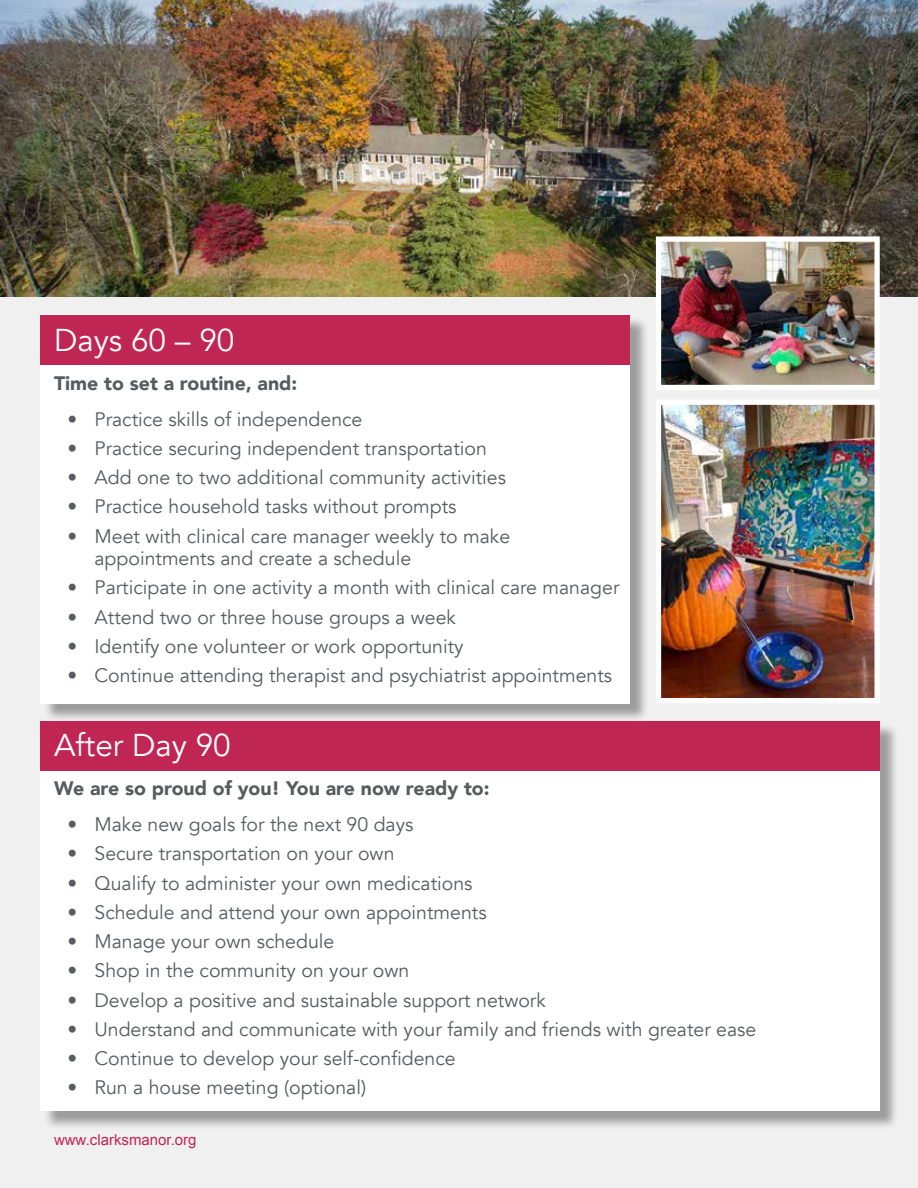
<style>
.page{position:relative;width:918px;height:1188px;background:#f1f0f1}
.page>*{position:absolute;margin:0;border:0;box-sizing:border-box;transform-origin:0 0}
.t1{font:31.5px "Avenir";color:#fff}
.t2{font:19.5px/22.5px "Avenir";color:#595c5e}
.t3{font:900 19.5px "Avenir";color:#595c5e}
.t4{font:15px "Arial";color:#c02653}
</style>
<div class="page">
<div style="left:43px;top:317px;width:606px;height:405px;background:#000;opacity:.35"></div>
<div style="left:40px;top:314px;width:590px;height:390px;background:#fff"></div>
<div style="left:43px;top:724px;width:856px;height:406px;background:#000;opacity:.35"></div>
<div style="left:40px;top:721px;width:840px;height:390px;background:#fff"></div>
<img style="left:0;top:0;width:918px;height:297px">
<img style="left:662px;top:242px;width:212px;height:142px">
<div style="left:656px;top:236px;width:224px;height:154px;border:5px solid #fff"></div>
<div style="left:40px;top:315px;width:590px;height:49px;background:#c02653"></div>
<div style="left:40px;top:721px;width:840px;height:50px;background:#c02653"></div>
<img style="left:662px;top:406px;width:212px;height:291px">
<div style="left:656px;top:400px;width:224px;height:303px;border:5px solid #fff"></div>
<h1 class="t1" style="left:54px;top:321px;width:182px">Days 60 – 90</h1>
<p class="t3" style="left:54px;top:366px;width:245px">Time to set a routine, and:</p>
<p class="t2" style="left:67px;top:408px;width:296px">• Practice skills of independence</p>
<p class="t2" style="left:67px;top:437px;width:421px">• Practice securing independent transportation</p>
<p class="t2" style="left:67px;top:467px;width:440px">• Add one to two additional community activities</p>
<p class="t2" style="left:67px;top:496px;width:391px">• Practice household tasks without prompts</p>
<p class="t2" style="left:95px;top:525px;width:417px;text-indent:-27px">• Meet with clinical care manager weekly to make appointments and create a schedule</p>
<p class="t2" style="left:67px;top:577px;width:553px">• Participate in one activity a month with clinical care manager</p>
<p class="t2" style="left:67px;top:606px;width:390px">• Attend two or three house groups a week</p>
<p class="t2" style="left:67px;top:635px;width:398px">• Identify one volunteer or work opportunity</p>
<p class="t2" style="left:67px;top:665px;width:546px">• Continue attending therapist and psychiatrist appointments</p>
<h1 class="t1" style="left:54px;top:727px;width:178px">After Day 90</h1>
<p class="t3" style="left:54px;top:772px;width:437px">We are so proud of you! You are now ready to:</p>
<p class="t2" style="left:67px;top:814px;width:347px">• Make new goals for the next 90 days</p>
<p class="t2" style="left:67px;top:843px;width:329px">• Secure transportation on your own</p>
<p class="t2" style="left:67px;top:872px;width:407px">• Qualify to administer your own medications</p>
<p class="t2" style="left:67px;top:901px;width:421px">• Schedule and attend your own appointments</p>
<p class="t2" style="left:67px;top:931px;width:268px">• Manage your own schedule</p>
<p class="t2" style="left:67px;top:960px;width:343px">• Shop in the community on your own</p>
<p class="t2" style="left:67px;top:989px;width:480px">• Develop a positive and sustainable support network</p>
<p class="t2" style="left:67px;top:1018px;width:690px">• Understand and communicate with your family and friends with greater ease</p>
<p class="t2" style="left:67px;top:1048px;width:390px">• Continue to develop your self-confidence</p>
<p class="t2" style="left:67px;top:1077px;width:300px">• Run a house meeting (optional)</p>
<p class="t4" style="left:54px;top:1130px;width:144px">www.clarksmanor.org</p>
</div>
